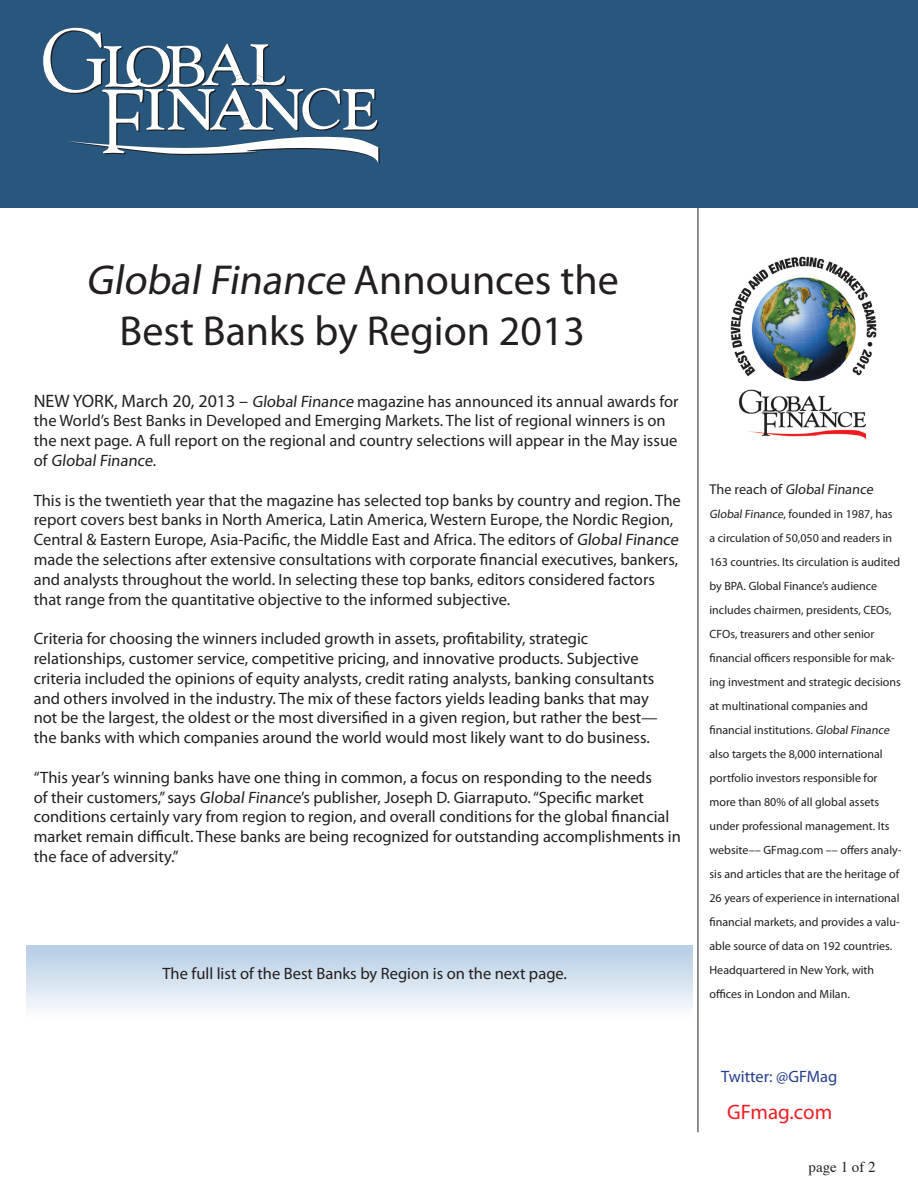
<style>
.page{position:relative;width:918px;height:1188px;background:#fff}
.page>*{position:absolute;margin:0;border:0;box-sizing:border-box;transform-origin:0 0}
.t1{font:italic 42px "Myriad Pro";color:#231f20}
.t2{font:42px "Myriad Pro";color:#231f20}
.t3{font:21px "Myriad Pro";color:#ee1d23}
.t4{font:16.5px/19.8px "Myriad Pro";color:#231f20}
.t5{font:16.5px "Myriad Pro";color:#253f8e}
.t6{font:15px "Times";color:#231f20}
.t7{font:14.25px "Myriad Pro";color:#231f20}
.t8{font:12px/24px "Myriad Pro";color:#231f20}
.s1{font-style:normal}
.s2{font-size:18px}
</style>
<div class="page">
<img style="left:730px;top:256px;width:147px;height:184px">
<div style="left:0;top:0;width:918px;height:208px;background:#28567c"></div>
<hr style="left:698px;top:208px;width:1px;height:924px;background:#231f20">
<div style="left:27px;top:945px;width:666px;height:76px;background:linear-gradient(to bottom,#b4cce4,#fefefe)"></div>
<svg style="left:43px;top:28px;width:337px;height:136px"></svg>
<p class="t1" style="left:86px;top:254px;width:534px">GlobalFinance <span class="s1">A n n o u n ces t h e</span></p>
<p class="t2" style="left:120px;top:305px;width:467px">Best Banks by Region 2013</p>
<p class="t4" style="left:34px;top:391px;width:646px"><span class="s2">NEW YORK, March 20, 2013 –</span> Global Finance magazine has announced its annual awards for the World’s Best Banks in Developed and Emerging Markets. The list of regional winners is on the next page. A full report on the regional and country selections will appear in the May issue of Global Finance.</p>
<p class="t4" style="left:34px;top:490px;width:649px">This is the twentieth year that the magazine has selected top banks by country and region. The report covers best banks in North America, Latin America, Western Europe, the Nordic Region, Central &amp; Eastern Europe, Asia-Pacific, the Middle East and Africa. The editors of Global Finance made the selections after extensive consultations with corporate financial executives, bankers, and analysts throughout the world. In selecting these top banks, editors considered factors that range from the quantitative objective to the informed subjective.</p>
<p class="t4" style="left:34px;top:628px;width:626px">Criteria for choosing the winners included growth in assets, profitability, strategic relationships, customer service, competitive pricing, and innovative products. Subjective criteria included the opinions of equity analysts, credit rating analysts, banking consultants and others involved in the industry. The mix of these factors yields leading banks that may not be the largest, the oldest or the most diversified in a given region, but rather the best— the banks with which companies around the world would most likely want to do business.</p>
<p class="t4" style="left:34px;top:767px;width:649px">“This year’s winning banks have one thing in common, a focus on responding to the needs<br>of their customers,” says Global Finance’s publisher, Joseph D. Giarraputo. “Specific market conditions certainly vary from region to region, and overall conditions for the global financial market remain difficult. These banks are being recognized for outstanding accomplishments in the face of adversity.”</p>
<p class="t4" style="left:163px;top:964px;width:406px">The full list of the Best Banks by Region is on the next page.</p>
<p class="t7" style="left:710px;top:480px;width:167px">The reach of Global Finance</p>
<p class="t8" style="left:710px;top:501px;width:193px">Global Finance, founded in 1987, has<br>a circulation of 50,050 and readers in 163 countries. Its circulation is audited by BPA. Global Finance’s audience includes chairmen, presidents, CEOs, CFOs, treasurers and other senior financial officers responsible for mak&shy;ing investment and strategic decisions at multinational companies and financial institutions. Global Finance also targets the 8,000 international portfolio investors responsible for more than 80% of all global assets under professional management. Its website–– GFmag.com –– offers analy&shy;sis and articles that are the heritage of 26 years of experience in international financial markets, and provides a valu&shy;able source of data on 192 countries.<br>Headquartered in New York, with offices in London and Milan.</p>
<p class="t5" style="left:721px;top:1066px;width:118px">Twitter: @GFMag</p>
<p class="t3" style="left:727px;top:1099px;width:106px">GFmag.com</p>
<p class="t6" style="left:809px;top:1153px;width:69px">page 1 of 2</p>
</div>
